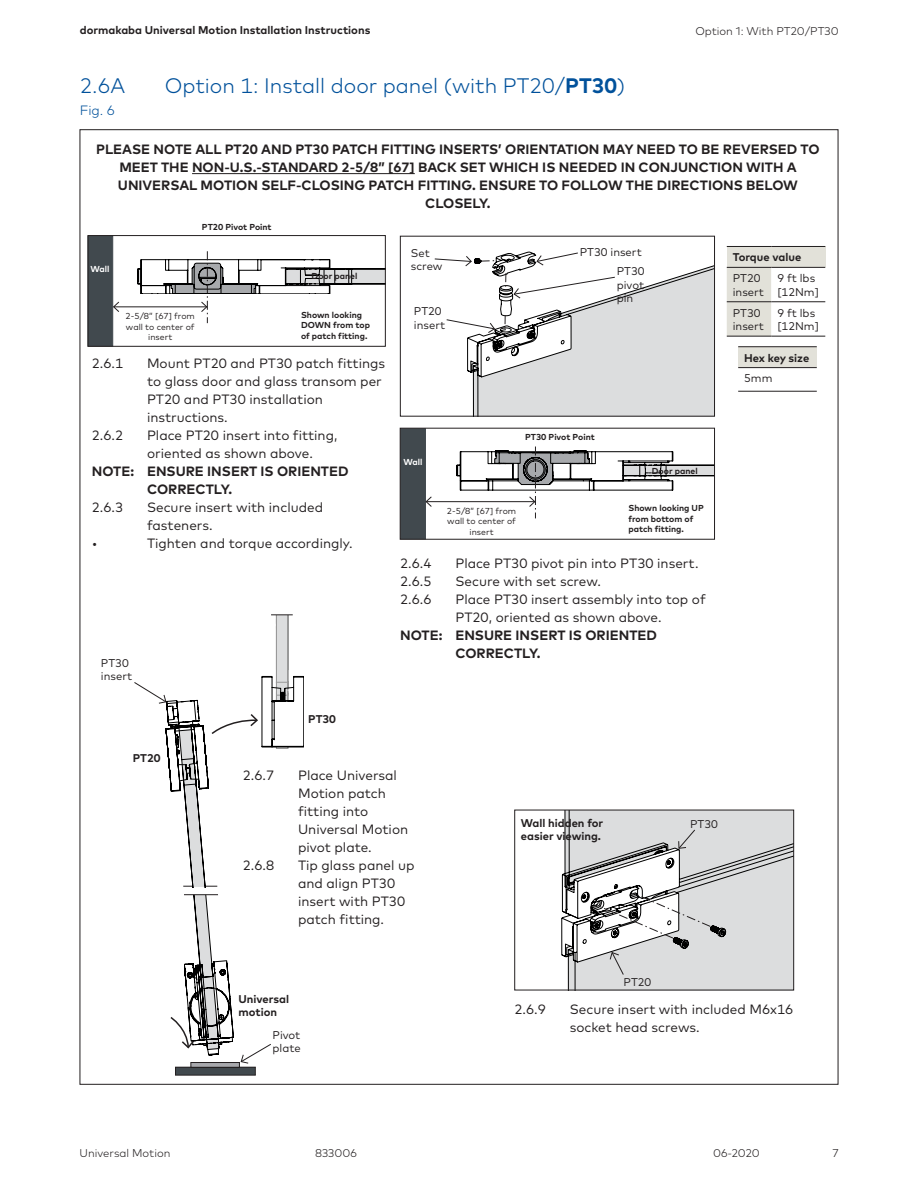
<style>
.page{position:relative;width:918px;height:1188px;background:#fff}
.page>*{position:absolute;margin:0;border:0;box-sizing:border-box;transform-origin:0 0}
.t1{font:300 21px "Mark Pro";color:#01519b}
.t2{font:13.5px/18px "Mark Pro";color:#231f20}
.Body_Text_9pt_12pt_R{font:700 13.5px/18px "Mark Pro";color:#231f20}
.t3{font:300 13.5px "Mark Pro";color:#01519b}
.Body_Text_7_5pt_9pt{font:700 11.25px/13.5px "Mark Pro";color:#231f20}
.Body_Text_7_5pt_9pt-2{font:11.25px/13.5px "Mark Pro";color:#231f20}
.t4{font:300 11.25px "Mark Pro";color:#231f20}
.Body_Text_7_5pt_9pt-3{font:700 8.7px/10.4px "Mark Pro";color:#231f20}
.Body_Text_7_5pt_9pt-4{font:8.7px/10.4px "Mark Pro";color:#231f20;text-align:center}
.Body_Text_7_5pt_9pt-5{font:700 8.7px "Mark Pro";color:#fff}
.s1{font-weight:700}
</style>
<div class="page">
<div style="left:727px;top:246px;width:98px;height:21px;background:#e2e1d9"></div>
<svg style="left:727px;top:268px;width:98px;height:68px"></svg>
<hr style="left:727px;top:246px;width:44px;height:1px;background:#231f20">
<hr style="left:771px;top:246px;width:54px;height:1px;background:#231f20">
<hr style="left:727px;top:267px;width:44px;height:1px;background:#231f20">
<hr style="left:771px;top:267px;width:54px;height:1px;background:#231f20">
<hr style="left:727px;top:302px;width:44px;height:1px;background:#231f20">
<hr style="left:771px;top:302px;width:54px;height:1px;background:#231f20">
<hr style="left:727px;top:336px;width:44px;height:1px;background:#231f20">
<hr style="left:771px;top:336px;width:54px;height:1px;background:#231f20">
<hr style="left:192px;top:173px;width:223px;height:1px;background:#231f20">
<div style="left:176px;top:1067px;width:79px;height:8px;background:#41494e"></div>
<div style="left:175px;top:1067px;width:81px;height:9px;border:1px solid #231f20"></div>
<div style="left:738px;top:347px;width:79px;height:21px;background:#e2e1d9"></div>
<hr style="left:738px;top:346px;width:79px;height:1px;background:#231f20">
<hr style="left:738px;top:367px;width:79px;height:1px;background:#231f20">
<hr style="left:738px;top:391px;width:79px;height:1px;background:#231f20">
<svg style="left:562px;top:810px;width:232px;height:180px"></svg>
<div style="left:88px;top:236px;width:25px;height:111px;background:#41494e;border:1px solid #41494e"></div>
<div style="left:88px;top:235px;width:298px;height:112px;border:1px solid #231f20"></div>
<hr style="left:114px;top:306px;width:93px;height:1px;background:#231f20">
<svg style="left:113px;top:301px;width:7px;height:12px"></svg>
<svg style="left:138px;top:251px;width:247px;height:72px"></svg>
<div style="left:400px;top:428px;width:26px;height:111px;background:#41494e"></div>
<div style="left:400px;top:428px;width:315px;height:111px;border:1px solid #231f20"></div>
<hr style="left:426px;top:501px;width:109px;height:1px;background:#231f20">
<svg style="left:425px;top:496px;width:7px;height:12px"></svg>
<svg style="left:457px;top:447px;width:258px;height:71px"></svg>
<hr style="left:191px;top:1063px;width:48px;height:4px;background:#a8a9ad">
<div style="left:190px;top:1062px;width:50px;height:6px;border:1px solid #231f20"></div>
<svg style="left:134px;top:614px;width:170px;height:450px"></svg>
<svg style="left:434px;top:245px;width:281px;height:171px"></svg>
<p class="Body_Text_7_5pt_9pt" style="left:80px;top:22px;width:292px">dormakaba Universal Motion Installation Instructions</p>
<p class="t4" style="left:695px;top:22px;width:145px">Option 1: With PT20/PT30</p>
<p class="t1" style="left:80px;top:70px;width:47px">2.6A</p>
<p class="t1" style="left:165px;top:70px;width:462px">Option 1: Install door panel (with PT20/<span class="s1">PT30</span>)</p>
<p class="t3" style="left:80px;top:100px;width:37px">Fig. 6</p>
<p class="Body_Text_9pt_12pt_R" style="left:96px;top:139px;width:725px;text-align:center">PLEASE NOTE ALL PT20 AND PT30 PATCH FITTING INSERTS’ ORIENTATION MAY NEED TO BE REVERSED TO MEET THE NON-U.S.-STANDARD 2-5/8” [67] BACK SET WHICH IS NEEDED IN CONJUNCTION WITH A UNIVERSAL MOTION SELF-CLOSING PATCH FITTING. ENSURE TO FOLLOW THE DIRECTIONS BELOW CLOSELY.</p>
<p class="Body_Text_7_5pt_9pt-5" style="left:90px;top:263px;width:20px">Wall</p>
<p class="Body_Text_7_5pt_9pt-3" style="left:202px;top:221px;width:71px">PT20 Pivot Point</p>
<p class="Body_Text_7_5pt_9pt-3" style="left:312px;top:270px;width:47px">Door panel</p>
<p class="Body_Text_7_5pt_9pt-4" style="left:126px;top:310px;width:71px">2-5/8” [67] from wall to center of insert</p>
<p class="Body_Text_7_5pt_9pt-3" style="left:301px;top:309px;width:70px">Shown looking<br>DOWN from top of patch fitting.</p>
<p class="t2" style="left:92px;top:353px;width:33px">2.6.1</p>
<p class="t2" style="left:147px;top:353px;width:240px">Mount PT20 and PT30 patch fittings to glass door and glass transom per<br>PT20 and PT30 installation instructions.</p>
<p class="t2" style="left:92px;top:425px;width:33px">2.6.2</p>
<p class="t2" style="left:147px;top:425px;width:192px">Place PT20 insert into fitting, oriented as shown above.</p>
<p class="Body_Text_9pt_12pt_R" style="left:147px;top:461px;width:203px;text-indent:-55px">NOTE: ENSURE INSERT IS ORIENTED<br>CORRECTLY.</p>
<p class="t2" style="left:92px;top:497px;width:33px">2.6.3</p>
<p class="t2" style="left:147px;top:497px;width:178px">Secure insert with included fasteners.</p>
<p class="t2" style="left:92px;top:533px;width:7px">•</p>
<p class="t2" style="left:147px;top:533px;width:207px">Tighten and torque accordingly.</p>
<p class="Body_Text_7_5pt_9pt-2" style="left:101px;top:655px;width:33px">PT30 insert</p>
<p class="Body_Text_7_5pt_9pt" style="left:133px;top:751px;width:29px">PT20</p>
<p class="Body_Text_7_5pt_9pt" style="left:308px;top:711px;width:29px">PT30</p>
<p class="Body_Text_7_5pt_9pt-2" style="left:411px;top:245px;width:33px">Set screw</p>
<p class="Body_Text_7_5pt_9pt-2" style="left:580px;top:244px;width:64px">PT30 insert</p>
<p class="Body_Text_7_5pt_9pt-2" style="left:617px;top:264px;width:29px;text-align:justify">PT30 pivot pin</p>
<p class="Body_Text_7_5pt_9pt-2" style="left:414px;top:304px;width:33px">PT20 insert</p>
<p class="Body_Text_7_5pt_9pt-5" style="left:403px;top:455px;width:20px">Wall</p>
<p class="Body_Text_7_5pt_9pt-3" style="left:525px;top:431px;width:71px">PT30 Pivot Point</p>
<p class="Body_Text_7_5pt_9pt-4" style="left:447px;top:505px;width:71px">2-5/8” [67] from wall to center of insert</p>
<p class="Body_Text_7_5pt_9pt-3" style="left:652px;top:465px;width:47px">Door panel</p>
<p class="Body_Text_7_5pt_9pt-3" style="left:629px;top:502px;width:77px">Shown looking UP from bottom of patch fitting.</p>
<p class="t2" style="left:400px;top:553px;width:33px">2.6.4</p>
<p class="t2" style="left:455px;top:553px;width:245px">Place PT30 pivot pin into PT30 insert.</p>
<p class="t2" style="left:400px;top:571px;width:33px">2.6.5</p>
<p class="t2" style="left:455px;top:571px;width:147px">Secure with set screw.</p>
<p class="t2" style="left:400px;top:589px;width:33px">2.6.6</p>
<p class="t2" style="left:455px;top:589px;width:252px">Place PT30 insert assembly into top of<br>PT20, oriented as shown above.</p>
<p class="Body_Text_9pt_12pt_R" style="left:455px;top:625px;width:203px;text-indent:-55px">NOTE: ENSURE INSERT IS ORIENTED<br>CORRECTLY.</p>
<p class="t2" style="left:243px;top:765px;width:33px">2.6.7</p>
<p class="t2" style="left:298px;top:765px;width:112px">Place Universal<br>Motion patch fitting into<br>Universal Motion pivot plate.</p>
<p class="t2" style="left:243px;top:855px;width:33px">2.6.8</p>
<p class="t2" style="left:298px;top:855px;width:118px">Tip glass panel up and align PT30 insert with PT30 patch fitting.</p>
<p class="Body_Text_7_5pt_9pt" style="left:521px;top:815px;width:84px">Wall hidden for easier viewing.</p>
<p class="Body_Text_7_5pt_9pt-2" style="left:690px;top:816px;width:29px">PT30</p>
<p class="Body_Text_7_5pt_9pt" style="left:733px;top:250px;width:70px">Torque value</p>
<p class="Body_Text_7_5pt_9pt-2" style="left:733px;top:271px;width:33px">PT20 insert</p>
<p class="Body_Text_7_5pt_9pt-2" style="left:777px;top:271px;width:43px">9 ft lbs [12Nm]</p>
<p class="Body_Text_7_5pt_9pt-2" style="left:733px;top:305px;width:33px">PT30 insert</p>
<p class="Body_Text_7_5pt_9pt-2" style="left:777px;top:305px;width:39px">9 ft lbs</p>
<p class="Body_Text_7_5pt_9pt-2" style="left:777px;top:319px;width:43px">[12Nm]</p>
<p class="Body_Text_7_5pt_9pt" style="left:744px;top:350px;width:67px">Hex key size</p>
<p class="Body_Text_7_5pt_9pt-2" style="left:744px;top:371px;width:30px">5mm</p>
<p class="Body_Text_7_5pt_9pt-2" style="left:624px;top:974px;width:29px">PT20</p>
<p class="Body_Text_7_5pt_9pt" style="left:239px;top:991px;width:52px">Universal motion</p>
<p class="Body_Text_7_5pt_9pt-2" style="left:273px;top:1027px;width:30px">Pivot plate</p>
<p class="t2" style="left:514px;top:999px;width:33px">2.6.9</p>
<p class="t2" style="left:570px;top:999px;width:225px">Secure insert with included M6x16 socket head screws.</p>
<p class="t4" style="left:80px;top:1144px;width:92px">Universal Motion</p>
<p class="t4" style="left:315px;top:1144px;width:43px">833006</p>
<p class="t4" style="left:713px;top:1144px;width:48px">06-2020</p>
<p class="t4" style="left:833px;top:1145px;width:8px">7</p>
</div>
